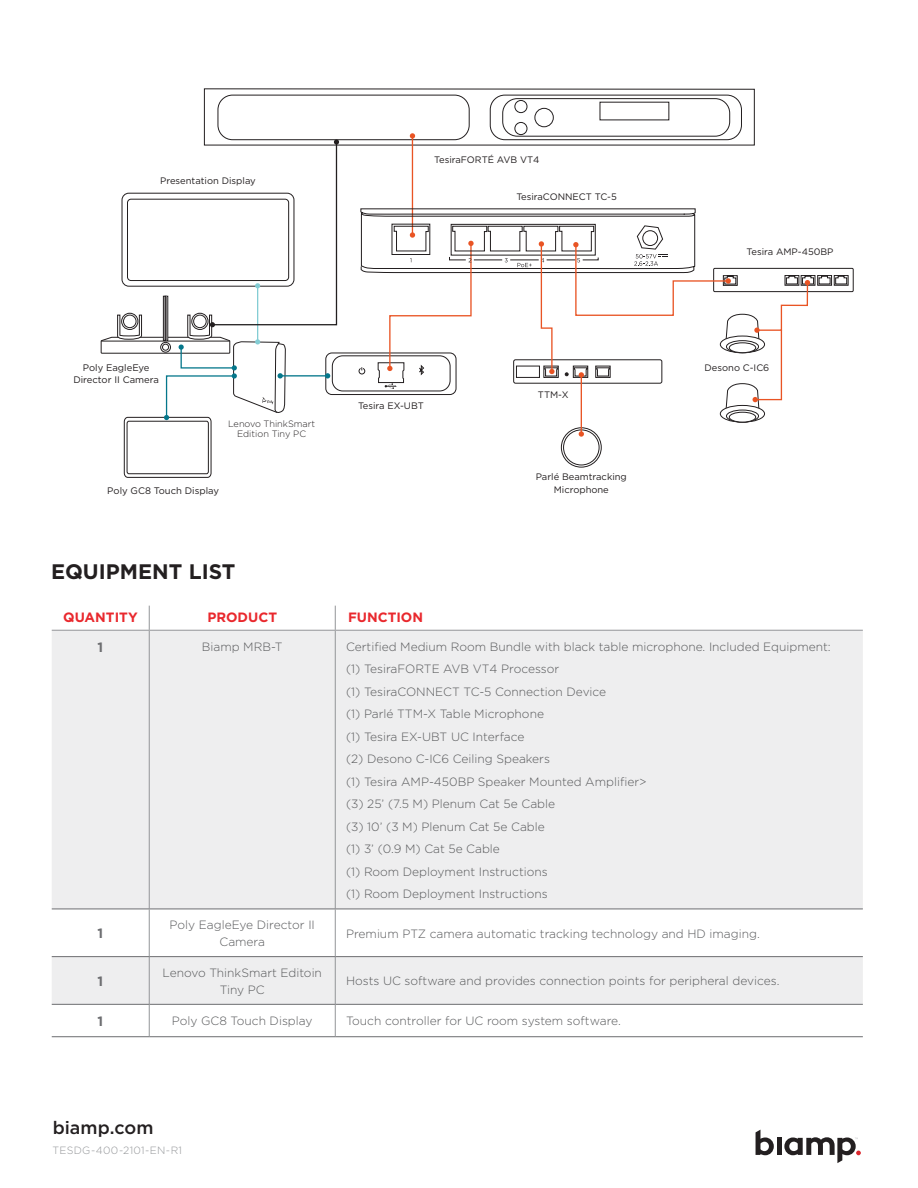
<style>
.page{position:relative;width:918px;height:1188px;background:#fff}
.page>*{position:absolute;margin:0;border:0;box-sizing:border-box;transform-origin:0 0}
.t1{font:700 21px "Gotham";color:#231f20}
.t2{font:500 18px "Gotham";color:#231f20}
.Table_Quantity{font:700 13.5px "Gotham";color:#e9282d}
.Table_Quantity-2{font:700 13.5px "Gotham";color:#6c6d70}
.Table_Copy{font:300 12px/16.5px "Gotham";color:#57585a;text-align:center}
.t3{font:300 10.5px "Gotham";letter-spacing:.03em;color:#939598}
.t4{font:9.45px/12.6px "Gotham";color:#231f20;text-align:center}
.t5{font:300 9.15px/9.8px "Gotham";color:#231f20;text-align:center}
</style>
<div class="page">
<div style="left:101px;top:340px;width:129px;height:14px;border:1px solid #231f20"></div>
<hr style="left:101px;top:341px;width:129px;height:1px;background:#231f20">
<svg style="left:756px;top:1130px;width:18px;height:25px"></svg>
<div style="left:777px;top:1138px;width:5px;height:17px;background:#231f20"></div>
<svg style="left:784px;top:1137px;width:77px;height:26px"></svg>
<div style="left:52px;top:631px;width:811px;height:278px;background:#eeeeef"></div>
<svg style="left:52px;top:910px;width:811px;height:126px"></svg>
<hr style="left:149px;top:631px;width:1px;height:278px;background:#939598">
<hr style="left:335px;top:631px;width:1px;height:278px;background:#939598">
<svg style="left:149px;top:606px;width:1px;height:24px"></svg>
<svg style="left:335px;top:606px;width:1px;height:24px"></svg>
<hr style="left:52px;top:630px;width:97px;height:1px;background:#939598">
<hr style="left:149px;top:630px;width:186px;height:1px;background:#939598">
<hr style="left:335px;top:630px;width:528px;height:1px;background:#939598">
<hr style="left:149px;top:957px;width:1px;height:47px;background:#939598">
<hr style="left:335px;top:957px;width:1px;height:47px;background:#939598">
<hr style="left:52px;top:909px;width:97px;height:1px;background:#6c6d70">
<hr style="left:149px;top:909px;width:186px;height:1px;background:#6c6d70">
<hr style="left:335px;top:909px;width:528px;height:1px;background:#6c6d70">
<hr style="left:149px;top:909px;width:1px;height:47px;background:#939598">
<hr style="left:335px;top:909px;width:1px;height:47px;background:#939598">
<hr style="left:52px;top:956px;width:97px;height:1px;background:#6c6d70">
<hr style="left:149px;top:956px;width:186px;height:1px;background:#6c6d70">
<hr style="left:335px;top:956px;width:528px;height:1px;background:#6c6d70">
<hr style="left:52px;top:1004px;width:97px;height:1px;background:#6c6d70">
<hr style="left:149px;top:1004px;width:186px;height:1px;background:#6c6d70">
<hr style="left:335px;top:1004px;width:528px;height:1px;background:#6c6d70">
<hr style="left:149px;top:1005px;width:1px;height:31px;background:#939598">
<hr style="left:335px;top:1005px;width:1px;height:31px;background:#939598">
<hr style="left:52px;top:1036px;width:97px;height:1px;background:#6c6d70">
<hr style="left:149px;top:1036px;width:186px;height:1px;background:#6c6d70">
<hr style="left:335px;top:1036px;width:528px;height:1px;background:#6c6d70">
<svg style="left:116px;top:88px;width:733px;height:390px"></svg>
<p class="t4" style="left:160px;top:174px;width:97px">Presentation Display</p>
<p class="t4" style="left:434px;top:153px;width:107px">TesiraFORTÉ AVB VT4</p>
<p class="t4" style="left:516px;top:190px;width:102px">TesiraCONNECT TC-5</p>
<p class="t4" style="left:73px;top:361px;width:87px">Poly EagleEye<br>Director II Camera</p>
<p class="t5" style="left:228px;top:419px;width:89px">Lenovo ThinkSmart<br>Edition Tiny PC</p>
<p class="t4" style="left:107px;top:485px;width:113px">Poly GC8 Touch Display</p>
<p class="t4" style="left:358px;top:399px;width:67px">Tesira EX-UBT</p>
<p class="t4" style="left:538px;top:388px;width:32px">TTM-X</p>
<p class="t4" style="left:536px;top:470px;width:93px">Parlé Beamtracking<br>Microphone</p>
<p class="t4" style="left:747px;top:246px;width:89px">Tesira AMP-450BP</p>
<p class="t4" style="left:705px;top:361px;width:66px">Desono C-IC6</p>
<p class="t1" style="left:51px;top:558px;width:186px">EQUIPMENT LIST</p>
<p class="Table_Quantity" style="left:63px;top:609px;width:76px">QUANTITY</p>
<p class="Table_Quantity" style="left:207px;top:609px;width:71px">PRODUCT</p>
<p class="Table_Quantity" style="left:348px;top:609px;width:77px">FUNCTION</p>
<p class="Table_Quantity-2" style="left:98px;top:638px;width:7px">1</p>
<p class="Table_Copy" style="left:202px;top:638px;width:82px">Biamp MRB-T</p>
<p class="Table_Copy" style="left:346px;top:638px;width:486px">Certified Medium Room Bundle with black table microphone. Included Equipment:</p>
<p class="Table_Copy" style="left:346px;top:660px;width:215px">(1) TesiraFORTE AVB VT4 Processor</p>
<p class="Table_Copy" style="left:346px;top:683px;width:262px">(1) TesiraCONNECT TC-5 Connection Device</p>
<p class="Table_Copy" style="left:346px;top:705px;width:199px">(1) Parlé TTM-X Table Microphone</p>
<p class="Table_Copy" style="left:346px;top:728px;width:180px">(1) Tesira EX-UBT UC Interface</p>
<p class="Table_Copy" style="left:346px;top:750px;width:206px">(2) Desono C-IC6 Ceiling Speakers</p>
<p class="Table_Copy" style="left:346px;top:773px;width:302px">(1) Tesira AMP-450BP Speaker Mounted Amplifier&gt;</p>
<p class="Table_Copy" style="left:346px;top:795px;width:211px">(3) 25’ (7.5 M) Plenum Cat 5e Cable</p>
<p class="Table_Copy" style="left:346px;top:818px;width:200px">(3) 10’ (3 M) Plenum Cat 5e Cable</p>
<p class="Table_Copy" style="left:346px;top:840px;width:155px">(1) 3’ (0.9 M) Cat 5e Cable</p>
<p class="Table_Copy" style="left:346px;top:863px;width:203px">(1) Room Deployment Instructions</p>
<p class="Table_Copy" style="left:346px;top:885px;width:203px">(1) Room Deployment Instructions</p>
<p class="Table_Quantity-2" style="left:98px;top:924px;width:7px">1</p>
<p class="Table_Copy" style="left:170px;top:917px;width:147px">Poly EagleEye Director II<br>Camera</p>
<p class="Table_Copy" style="left:346px;top:925px;width:415px">Premium PTZ camera automatic tracking technology and HD imaging.</p>
<p class="Table_Quantity-2" style="left:98px;top:972px;width:7px">1</p>
<p class="Table_Copy" style="left:163px;top:964px;width:161px">Lenovo ThinkSmart Editoin<br>Tiny PC</p>
<p class="Table_Copy" style="left:346px;top:972px;width:435px">Hosts UC software and provides connection points for peripheral devices.</p>
<p class="Table_Quantity-2" style="left:98px;top:1012px;width:7px">1</p>
<p class="Table_Copy" style="left:172px;top:1013px;width:142px">Poly GC8 Touch Display</p>
<p class="Table_Copy" style="left:346px;top:1013px;width:276px">Touch controller for UC room system software.</p>
<p class="t2" style="left:53px;top:1116px;width:102px">biamp.com</p>
<p class="t3" style="left:52px;top:1144px;width:131px">TESDG-400-2101-EN-R1</p>
</div>
